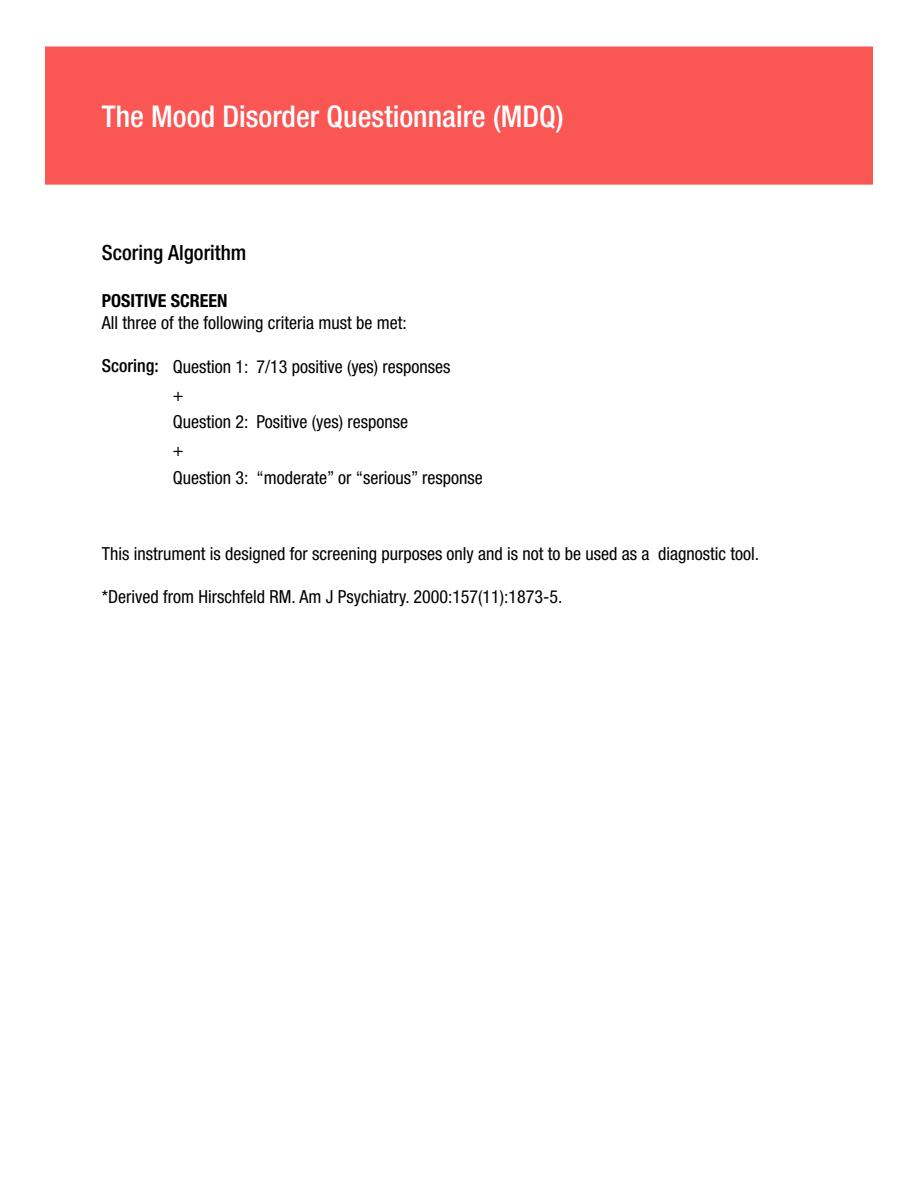
<style>
.page{position:relative;width:918px;height:1188px;background:#fff}
.page>*{position:absolute;margin:0;border:0;box-sizing:border-box;transform-origin:0 0}
.t1{font:500 condensed 30px "Helvetica Neue";color:#fff}
.t2{font:500 condensed 21px "Helvetica Neue";color:#000}
.t3{font:condensed 18px/27.8px "Helvetica Neue";color:#000}
.t4{font:700 condensed 18px "Helvetica Neue";color:#000}
.t5{font:500 condensed 18px "Helvetica Neue";color:#000}
</style>
<div class="page">
<div style="left:45px;top:46px;width:828px;height:139px;background:#fa5654"></div>
<h1 class="t1" style="left:102px;top:98px;width:463px">The Mood Disorder Questionnaire (MDQ)</h1>
<p class="t2" style="left:102px;top:240px;width:146px">Scoring Algorithm</p>
<p class="t4" style="left:102px;top:290px;width:127px">POSITIVE SCREEN</p>
<p class="t3" style="left:102px;top:308px;width:306px">All three of the following criteria must be met:</p>
<p class="t5" style="left:102px;top:355px;width:58px">Scoring:</p>
<p class="t3" style="left:173px;top:353px;width:311px">Question 1: 7/13 positive (yes) responses<br>+<br>Question 2: Positive (yes) response<br>+<br>Question 3: “moderate” or “serious” response</p>
<p class="t3" style="left:102px;top:539px;width:659px">This instrument is designed for screening purposes only and is not to be used as a diagnostic tool.</p>
<p class="t3" style="left:102px;top:582px;width:462px">*Derived from Hirschfeld RM. Am J Psychiatry. 2000:157(11):1873-5.</p>
</div>
